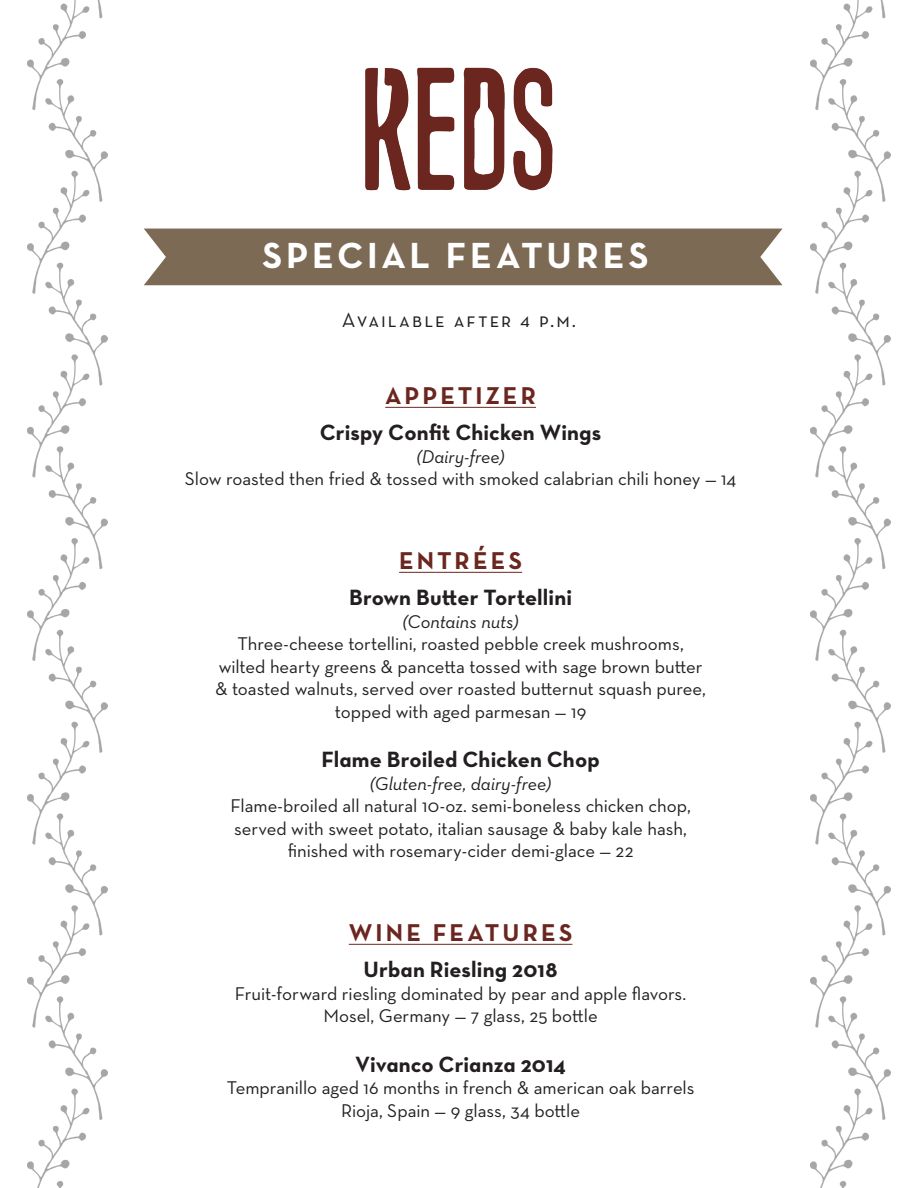
<style>
.page{position:relative;width:918px;height:1188px;background:#fff}
.page>*{position:absolute;margin:0;border:0;box-sizing:border-box;transform-origin:0 0}
.t1{font:36.9px "Neutra Text Exp Bold Alt";letter-spacing:.1em;color:#fff}
.t2{font:24.75px "Neutra Text Exp Bold Alt";letter-spacing:.125em;color:#6b271f}
.t3{font:22.5px "Neutra Text Exp Bold Alt";letter-spacing:.005em;color:#231f20}
.t4{font:21px "Neutra Text Exp";letter-spacing:.095em;color:#231f20}
.t5{font:18.75px "Neutra Text Exp";letter-spacing:-.005em;color:#231f20}
.t6{font:italic 18.75px "Neutra Text";color:#231f20}
</style>
<div class="page">
<img style="left:365px;top:67px;width:188px;height:124px">
<div style="left:144px;top:229px;width:639px;height:56px;background:#7c6a54"></div>
<hr style="left:385px;top:407px;width:151px;height:1px;background:#6b271f">
<hr style="left:399px;top:572px;width:123px;height:1px;background:#6b271f">
<hr style="left:349px;top:944px;width:223px;height:1px;background:#6b271f">
<img style="left:27px;top:0;width:81px;height:1188px">
<img style="left:810px;top:0;width:81px;height:1188px">
<p class="t1" style="left:262px;top:232px;width:388px">SPECIAL FEATURES</p>
<p class="t4" style="left:342px;top:306px;width:236px">Available after 4 p.m.</p>
<p class="t2" style="left:385px;top:380px;width:152px">APPETIZER</p>
<p class="t3" style="left:320px;top:418px;width:283px">Crispy Confit Chicken Wings</p>
<p class="t6" style="left:417px;top:445px;width:89px">(Dairy-free)</p>
<p class="t5" style="left:185px;top:467px;width:553px">Slow roasted then fried &amp; tossed with smoked calabrian chili honey — 14</p>
<p class="t2" style="left:399px;top:545px;width:125px">ENTRÉES</p>
<p class="t3" style="left:349px;top:583px;width:225px">Brown Butter Tortellini</p>
<p class="t6" style="left:403px;top:610px;width:117px">(Contains nuts)</p>
<p class="t5" style="left:237px;top:632px;width:448px">Three-cheese tortellini, roasted pebble creek mushrooms,</p>
<p class="t5" style="left:219px;top:655px;width:485px">wilted hearty greens &amp; pancetta tossed with sage brown butter</p>
<p class="t5" style="left:215px;top:677px;width:492px">&amp; toasted walnuts, served over roasted butternut squash puree,</p>
<p class="t5" style="left:335px;top:700px;width:253px">topped with aged parmesan — 19</p>
<p class="t3" style="left:321px;top:745px;width:280px">Flame Broiled Chicken Chop</p>
<p class="t6" style="left:370px;top:772px;width:182px">(Gluten-free, dairy-free)</p>
<p class="t5" style="left:230px;top:794px;width:462px">Flame-broiled all natural 10-oz. semi-boneless chicken chop,</p>
<p class="t5" style="left:234px;top:817px;width:454px">served with sweet potato, italian sausage &amp; baby kale hash,</p>
<p class="t5" style="left:288px;top:839px;width:347px">finished with rosemary-cider demi-glace — 22</p>
<p class="t2" style="left:349px;top:917px;width:225px">WINE FEATURES</p>
<p class="t3" style="left:364px;top:955px;width:196px">Urban Riesling 2018</p>
<p class="t5" style="left:235px;top:982px;width:453px">Fruit-forward riesling dominated by pear and apple flavors.</p>
<p class="t5" style="left:323px;top:1004px;width:276px">Mosel, Germany — 7 glass, 25 bottle</p>
<p class="t3" style="left:355px;top:1050px;width:212px">Vivanco Crianza 2014</p>
<p class="t5" style="left:227px;top:1076px;width:469px">Tempranillo aged 16 months in french &amp; american oak barrels</p>
<p class="t5" style="left:341px;top:1099px;width:241px">Rioja, Spain — 9 glass, 34 bottle</p>
</div>
